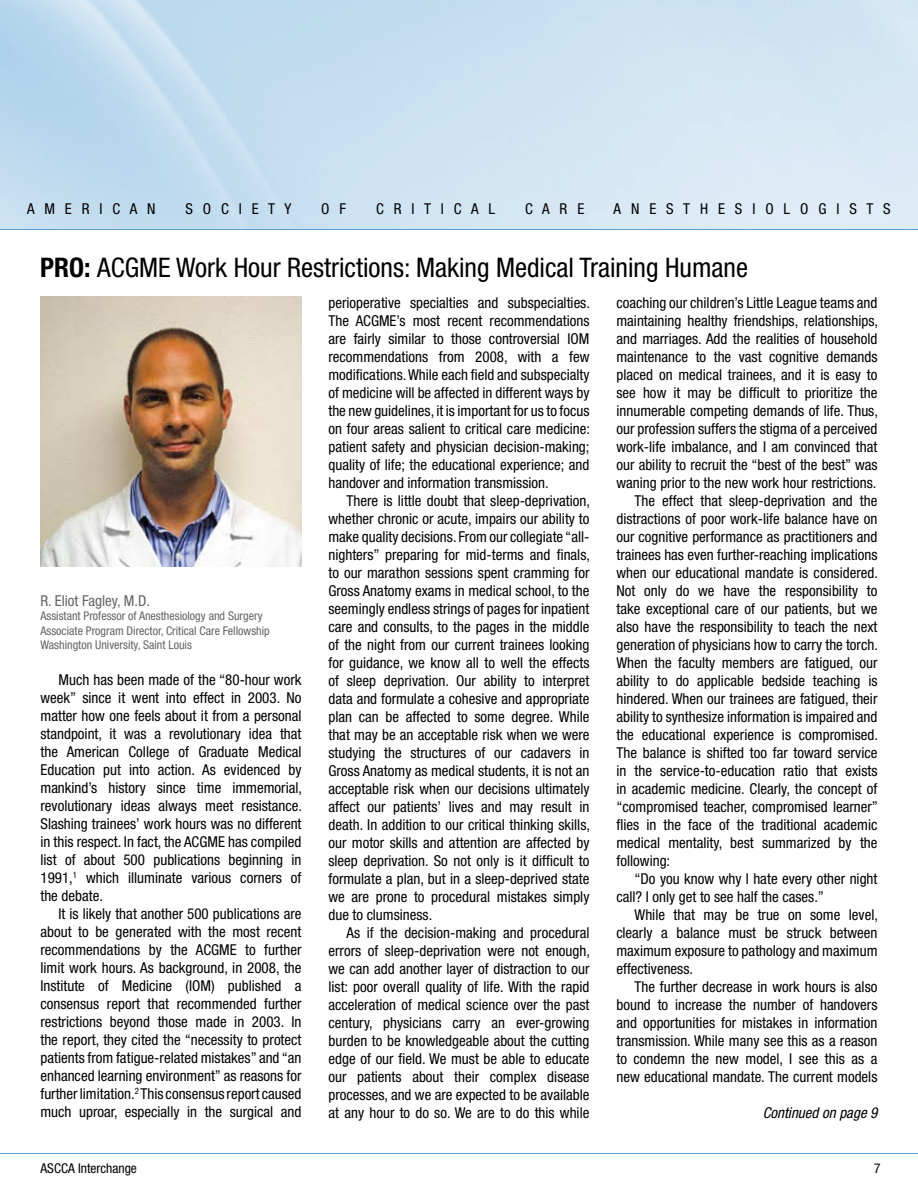
<style>
.page{position:relative;width:918px;height:1188px;background:#fff}
.page>*{position:absolute;margin:0;border:0;box-sizing:border-box;transform-origin:0 0}
.t1{font:condensed 27px "Helvetica Neue";color:#000}
.t2{font:condensed 15px/18px "Helvetica Neue";color:#000;text-align:justify}
.t3{font:condensed 15px "Helvetica Neue";color:#636467}
.t4{font:italic condensed 15px "Helvetica Neue";color:#000}
.t5{font:condensed 13.5px "Helvetica Neue";color:#000}
.t6{font:condensed 12px/14.4px "Helvetica Neue";color:#636467}
.s1{font-weight:700}
</style>
<div class="page">
<hr style="left:0;top:229px;width:918px;height:1px;background:#569fd3">
<hr style="left:0;top:1153px;width:918px;height:1px;background:#569fd3">
<img style="left:40px;top:296px;width:262px;height:270px">
<p class="t2" style="left:27px;top:200px;width:128px">A m e r i c a n</p>
<p class="t2" style="left:185px;top:200px;width:107px">S o c i e t y</p>
<p class="t2" style="left:321px;top:200px;width:24px">o f</p>
<p class="t2" style="left:376px;top:200px;width:117px">C r i t i c a l</p>
<p class="t2" style="left:525px;top:200px;width:60px">C a r e</p>
<p class="t2" style="left:614px;top:200px;width:277px">A n e s t h e s i o l o g i s t s</p>
<h1 class="t1" style="left:40px;top:252px;width:709px"><span class="s1">PRO:</span> ACGME Work Hour Restrictions: Making Medical Training Humane</h1>
<p class="t3" style="left:40px;top:592px;width:111px">R. Eliot Fagley, M.D.</p>
<p class="t6" style="left:40px;top:609px;width:231px">Assistant Professor of Anesthesiology and Surgery<br>Associate Program Director, Critical Care Fellowship<br>Washington University, Saint Louis</p>
<p class="t2" style="left:40px;top:671px;width:263px;text-indent:18px">Much has been made of the “80-hour work week” since it went into effect in 2003. No matter how one feels about it from a personal standpoint, it was a revolutionary idea that the American College of Graduate Medical Education put into action. As evidenced by mankind’s history since time immemorial, revolutionary ideas always meet resistance.<br>Slashing trainees’ work hours was no different in this respect. In fact, the ACGME has compiled list of about 500 publications beginning in 1991,<sup>1</sup> which illuminate various corners of the debate.</p>
<p class="t2" style="left:40px;top:905px;width:263px;text-indent:18px">It is likely that another 500 publications are about to be generated with the most recent recommendations by the ACGME to further limit work hours. As background, in 2008, the Institute of Medicine (IOM) published a consensus report that recommended further restrictions beyond those made in 2003. In the report, they cited the “necessity to protect patients from fatigue-related mistakes” and “an enhanced learning environment” as reasons for further limitation.<sup>2</sup> This consensus report caused much uproar, especially in the surgical and</p>
<p class="t2" style="left:328px;top:294px;width:263px">perioperative specialties and subspecialties.<br>The ACGME’s most recent recommendations are fairly similar to those controversial IOM recommendations from 2008, with a few modifications. While each field and subspecialty of medicine will be affected in different ways by the new guidelines, it is important for us to focus on four areas salient to critical care medicine: patient safety and physician decision-making; quality of life; the educational experience; and handover and information transmission.</p>
<p class="t2" style="left:328px;top:492px;width:263px;text-indent:18px">There is little doubt that sleep-deprivation, whether chronic or acute, impairs our ability to make quality decisions. From our collegiate “all&shy;nighters” preparing for mid-terms and finals, to our marathon sessions spent cramming for Gross Anatomy exams in medical school, to the seemingly endless strings of pages for inpatient care and consults, to the pages in the middle of the night from our current trainees looking for guidance, we know all to well the effects of sleep deprivation. Our ability to interpret data and formulate a cohesive and appropriate plan can be affected to some degree. While that may be an acceptable risk when we were studying the structures of our cadavers in Gross Anatomy as medical students, it is not an acceptable risk when our decisions ultimately affect our patients’ lives and may result in death. In addition to our critical thinking skills, our motor skills and attention are affected by sleep deprivation. So not only is it difficult to formulate a plan, but in a sleep-deprived state we are prone to procedural mistakes simply due to clumsiness.</p>
<p class="t2" style="left:328px;top:924px;width:263px;text-indent:18px">As if the decision-making and procedural errors of sleep-deprivation were not enough, we can add another layer of distraction to our list: poor overall quality of life. With the rapid acceleration of medical science over the past century, physicians carry an ever-growing burden to be knowledgeable about the cutting edge of our field. We must be able to educate our patients about their complex disease processes, and we are expected to be available at any hour to do so. We are to do this while</p>
<p class="t2" style="left:616px;top:294px;width:262px">coaching our children’s Little League teams and</p>
<p class="t2" style="left:616px;top:312px;width:263px">maintaining healthy friendships, relationships,</p>
<p class="t2" style="left:616px;top:330px;width:262px">and marriages. Add the realities of household</p>
<p class="t2" style="left:616px;top:348px;width:262px">maintenance to the vast cognitive demands</p>
<p class="t2" style="left:616px;top:366px;width:262px">placed on medical trainees, and it is easy to</p>
<p class="t2" style="left:616px;top:384px;width:262px">see how it may be difficult to prioritize the</p>
<p class="t2" style="left:616px;top:402px;width:263px">innumerable competing demands of life. Thus,</p>
<p class="t2" style="left:616px;top:420px;width:262px">our profession suffers the stigma of a perceived</p>
<p class="t2" style="left:616px;top:438px;width:262px">work-life imbalance, and I am convinced that</p>
<p class="t2" style="left:616px;top:456px;width:263px">our ability to recruit the “best of the best” was</p>
<p class="t2" style="left:616px;top:474px;width:262px">waning prior to the new work hour restrictions.</p>
<p class="t2" style="left:635px;top:492px;width:244px">The effect that sleep-deprivation and the</p>
<p class="t2" style="left:616px;top:510px;width:262px">distractions of poor work-life balance have on</p>
<p class="t2" style="left:616px;top:528px;width:263px">our cognitive performance as practitioners and</p>
<p class="t2" style="left:616px;top:546px;width:262px">trainees has even further-reaching implications</p>
<p class="t2" style="left:616px;top:564px;width:263px">when our educational mandate is considered.</p>
<p class="t2" style="left:616px;top:582px;width:263px">Not only do we have the responsibility to</p>
<p class="t2" style="left:616px;top:600px;width:263px">take exceptional care of our patients, but we</p>
<p class="t2" style="left:616px;top:618px;width:263px">also have the responsibility to teach the next</p>
<p class="t2" style="left:616px;top:636px;width:263px">generation of physicians how to carry the torch.</p>
<p class="t2" style="left:616px;top:654px;width:263px">When the faculty members are fatigued, our</p>
<p class="t2" style="left:616px;top:672px;width:263px">ability to do applicable bedside teaching is</p>
<p class="t2" style="left:616px;top:690px;width:262px">hindered. When our trainees are fatigued, their</p>
<p class="t2" style="left:616px;top:708px;width:262px">ability to synthesize information is impaired and</p>
<p class="t2" style="left:616px;top:726px;width:263px">the educational experience is compromised.</p>
<p class="t2" style="left:616px;top:744px;width:262px">The balance is shifted too far toward service</p>
<p class="t2" style="left:616px;top:762px;width:262px">in the service-to-education ratio that exists</p>
<p class="t2" style="left:616px;top:780px;width:263px">in academic medicine. Clearly, the concept of</p>
<p class="t2" style="left:616px;top:798px;width:263px">“compromised teacher, compromised learner”</p>
<p class="t2" style="left:616px;top:816px;width:263px">flies in the face of the traditional academic</p>
<p class="t2" style="left:616px;top:834px;width:263px">medical mentality, best summarized by the</p>
<p class="t2" style="left:616px;top:852px;width:55px">following:</p>
<p class="t2" style="left:635px;top:870px;width:244px">“Do you know why I hate every other night</p>
<p class="t2" style="left:616px;top:888px;width:209px">call? I only get to see half the cases.”</p>
<p class="t2" style="left:635px;top:906px;width:245px">While that may be true on some level,</p>
<p class="t2" style="left:616px;top:924px;width:262px">clearly a balance must be struck between</p>
<p class="t2" style="left:616px;top:942px;width:263px">maximum exposure to pathology and maximum</p>
<p class="t2" style="left:616px;top:960px;width:78px">effectiveness.</p>
<p class="t2" style="left:635px;top:978px;width:244px">The further decrease in work hours is also</p>
<p class="t2" style="left:616px;top:996px;width:263px">bound to increase the number of handovers</p>
<p class="t2" style="left:616px;top:1014px;width:263px">and opportunities for mistakes in information</p>
<p class="t2" style="left:616px;top:1032px;width:262px">transmission. While many see this as a reason</p>
<p class="t2" style="left:616px;top:1050px;width:262px">to condemn the new model, I see this as a</p>
<p class="t2" style="left:616px;top:1068px;width:262px">new educational mandate. The current models</p>
<p class="t4" style="left:763px;top:1104px;width:116px">Continued on page 9</p>
<p class="t5" style="left:41px;top:1160px;width:98px">ASCCA Interchange</p>
<p class="t5" style="left:874px;top:1160px;width:8px">7</p>
</div>
